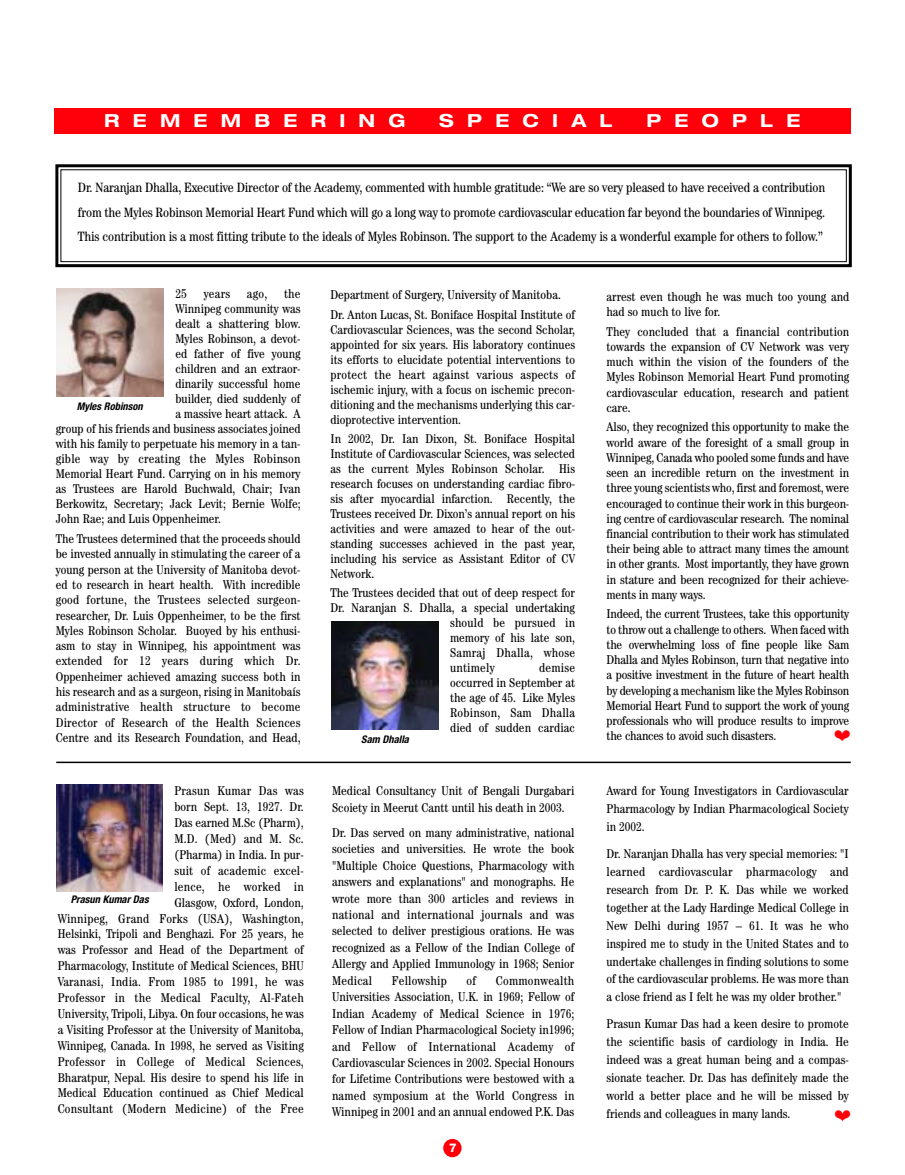
<style>
.page{position:relative;width:905px;height:1175px;background:#fff}
.page>*{position:absolute;margin:0;border:0;box-sizing:border-box;transform-origin:0 0}
.t1{font:700 expanded 18px "Helvetica Neue";letter-spacing:.735em;color:#fff}
.t2{font:condensed 13.5px/24px "Century";letter-spacing:-.01em;color:#000;text-align:justify}
.t3{font:condensed 12.75px/15.3px "Century";color:#000;text-align:justify}
.t4{font:condensed 12.75px "Century";letter-spacing:.02em;color:#000}
.t5{font:800 12px "Helvetica Neue";color:#fff}
.t6{font:italic 700 condensed 10.5px "Helvetica Neue";color:#000}
</style>
<div class="page">
<div style="left:443px;top:1138px;width:18px;height:19px;background:#ff000a;border-radius:50%"></div>
<img style="left:56px;top:288px;width:107px;height:108px">
<div style="left:54px;top:108px;width:796px;height:26px;background:#ff000a"></div>
<img style="left:56px;top:785px;width:106px;height:106px">
<div style="left:55px;top:164px;width:796px;height:103px;border:3px solid #000"></div>
<div style="left:60px;top:169px;width:786px;height:93px;border:1px solid #000"></div>
<hr style="left:56px;top:761px;width:794px;height:2px;background:#000">
<img style="left:331px;top:622px;width:107px;height:107px">
<h1 class="t1" style="left:104px;top:114px;width:303px">REMEMBERING</h1>
<h1 class="t1" style="left:439px;top:114px;width:175px">SPECIAL</h1>
<h1 class="t1" style="left:646px;top:114px;width:156px">PEOPLE</h1>
<p class="t2" style="left:78px;top:177px;width:748px">Dr. Naranjan Dhalla, Executive Director of the Academy, commented with humble gratitude: “We are so very pleased to have received a contribution from the Myles Robinson Memorial Heart Fund which will go a long way to promote cardiovascular education far beyond the boundaries of Winnipeg.<br>This contribution is a most fitting tribute to the ideals of Myles Robinson. The support to the Academy is a wonderful example for others to follow.”</p>
<p class="t3" style="left:175px;top:287px;width:13px">25</p>
<p class="t3" style="left:204px;top:287px;width:28px">years</p>
<p class="t3" style="left:247px;top:287px;width:22px">ago,</p>
<p class="t3" style="left:284px;top:287px;width:18px">the</p>
<p class="t3" style="left:175px;top:302px;width:127px">Winnipeg community was</p>
<p class="t3" style="left:175px;top:317px;width:127px">dealt a shattering blow.</p>
<p class="t3" style="left:175px;top:332px;width:127px">Myles Robinson, a devot-</p>
<p class="t3" style="left:175px;top:347px;width:127px">ed father of five young</p>
<p class="t3" style="left:175px;top:362px;width:127px">children and an extraor-</p>
<p class="t3" style="left:175px;top:377px;width:127px">dinarily successful home</p>
<p class="t3" style="left:175px;top:392px;width:127px">builder, died suddenly of</p>
<p class="t3" style="left:175px;top:407px;width:127px">a massive heart attack. A</p>
<p class="t3" style="left:56px;top:422px;width:246px">group of his friends and business associates joined</p>
<p class="t3" style="left:56px;top:437px;width:246px">with his family to perpetuate his memory in a tan-</p>
<p class="t4" style="left:56px;top:454px;width:246px">gible way by creating the Myles Robinson</p>
<p class="t3" style="left:56px;top:467px;width:246px">Memorial Heart Fund. Carrying on in his memory</p>
<p class="t3" style="left:56px;top:482px;width:246px">as Trustees are Harold Buchwald, Chair; Ivan</p>
<p class="t3" style="left:56px;top:497px;width:246px">Berkowitz, Secretary; Jack Levit; Bernie Wolfe;</p>
<p class="t3" style="left:56px;top:512px;width:167px">John Rae; and Luis Oppenheimer.</p>
<p class="t3" style="left:56px;top:532px;width:246px">The Trustees determined that the proceeds should be invested annually in stimulating the career of a young person at the University of Manitoba devot&shy;ed to research in heart health. With incredible good fortune, the Trustees selected surgeon&shy;researcher, Dr. Luis Oppenheimer, to be the first Myles Robinson Scholar. Buoyed by his enthusi&shy;asm to stay in Winnipeg, his appointment was extended for 12 years during which Dr.<br>Oppenheimer achieved amazing success both in his research and as a surgeon, rising in Manitobaís administrative health structure to become Director of Research of the Health Sciences Centre and its Research Foundation, and Head,</p>
<p class="t6" style="left:77px;top:402px;width:68px">Myles Robinson</p>
<p class="t3" style="left:330px;top:286px;width:246px;line-height:19.4px">Department of Surgery, University of Manitoba.<br>Dr. Anton Lucas, St. Boniface Hospital Institute of</p>
<p class="t3" style="left:330px;top:323px;width:246px">Cardiovascular Sciences, was the second Scholar, appointed for six years. His laboratory continues its efforts to elucidate potential interventions to protect the heart against various aspects of ischemic injury, with a focus on ischemic precon&shy;ditioning and the mechanisms underlying this car&shy;dioprotective intervention.</p>
<p class="t3" style="left:330px;top:432px;width:246px">In 2002, Dr. Ian Dixon, St. Boniface Hospital Institute of Cardiovascular Sciences, was selected as the current Myles Robinson Scholar. His research focuses on understanding cardiac fibro&shy;sis after myocardial infarction. Recently, the Trustees received Dr. Dixon’s annual report on his activities and were amazed to hear of the out&shy;standing successes achieved in the past year, including his service as Assistant Editor of CV Network.</p>
<p class="t3" style="left:330px;top:586px;width:246px">The Trustees decided that out of deep respect for</p>
<p class="t3" style="left:330px;top:601px;width:246px">Dr. Naranjan S. Dhalla, a special undertaking</p>
<p class="t4" style="left:450px;top:618px;width:126px">should be pursued in</p>
<p class="t3" style="left:450px;top:631px;width:126px">memory of his late son,</p>
<p class="t4" style="left:450px;top:648px;width:126px">Samraj Dhalla, whose</p>
<p class="t4" style="left:450px;top:663px;width:46px">untimely</p>
<p class="t3" style="left:450px;top:661px;width:126px;text-indent:89px">demise occurred in September at the age of 45. Like Myles Robinson, Sam Dhalla died of sudden cardiac</p>
<p class="t6" style="left:361px;top:735px;width:49px">Sam Dhalla</p>
<p class="t3" style="left:58px;top:784px;width:247px;line-height:15.9px;text-align:right">Prasun Kumar Das was<br>born Sept. 13, 1927. Dr.<br>Das earned M.Sc (Pharm),<br>M.D. (Med) and M. Sc.<br>(Pharma) in India. In pur-<br>suit of academic excel-<br>lence, he worked in<br>Glasgow, Oxford, London,<br>Winnipeg, Grand Forks (USA), Washington, Helsinki, Tripoli and Benghazi. For 25 years, he was Professor and Head of the Department of Pharmacology, Institute of Medical Sciences, BHU Varanasi, India. From 1985 to 1991, he was Professor in the Medical Faculty, Al-Fateh University, Tripoli, Libya. On four occasions, he was a Visiting Professor at the University of Manitoba, Winnipeg, Canada. In 1998, he served as Visiting Professor in College of Medical Sciences, Bharatpur, Nepal. His desire to spend his life in Medical Education continued as Chief Medical Consultant (Modern Medicine) of the Free</p>
<p class="t3" style="left:332px;top:783px;width:244px;line-height:16.5px">Medical Consultancy Unit of Bengali Durgabari<br>Scoiety in Meerut Cantt until his death in 2003.</p>
<p class="t3" style="left:332px;top:825px;width:244px;line-height:16.5px">Dr. Das served on many administrative, national societies and universities. He wrote the book "Multiple Choice Questions, Pharmacology with answers and explanations" and monographs. He wrote more than 300 articles and reviews in national and international journals and was selected to deliver prestigious orations. He was recognized as a Fellow of the Indian College of Allergy and Applied Immunology in 1968; Senior Medical</p>
<p class="t6" style="left:71px;top:895px;width:79px">Prasun Kumar Das</p>
<p class="t3" style="left:332px;top:973px;width:244px;line-height:16.5px;text-indent:164px">Commonwealth Universities Association, U.K. in 1969; Fellow of Indian Academy of Medical Science in 1976; Fellow of Indian Pharmacological Society in1996; and Fellow of International Academy of Cardiovascular Sciences in 2002. Special Honours for Lifetime Contributions were bestowed with a named symposium at the World Congress in Winnipeg in 2001 and an annual endowed P.K. Das</p>
<p class="t4" style="left:392px;top:976px;width:56px">Fellowship</p>
<p class="t3" style="left:466px;top:973px;width:11px">of</p>
<p class="t5" style="left:449px;top:1143px;width:9px">7</p>
<p class="t3" style="left:606px;top:290px;width:244px">arrest even though he was much too young and had so much to live for.</p>
<p class="t3" style="left:606px;top:325px;width:244px">They concluded that a financial contribution towards the expansion of CV Network was very much within the vision of the founders of the Myles Robinson Memorial Heart Fund promoting cardiovascular education, research and patient care.</p>
<p class="t3" style="left:606px;top:420px;width:244px">Also, they recognized this opportunity to make the world aware of the foresight of a small group in Winnipeg, Canada who pooled some funds and have seen an incredible return on the investment in three young scientists who, first and foremost, were encouraged to continue their work in this burgeon&shy;ing centre of cardiovascular research. The nominal financial contribution to their work has stimulated their being able to attract many times the amount in other grants. Most importantly, they have grown in stature and been recognized for their achieve&shy;ments in many ways.</p>
<p class="t3" style="left:606px;top:607px;width:244px">Indeed, the current Trustees, take this opportunity to throw out a challenge to others. When faced with the overwhelming loss of fine people like Sam Dhalla and Myles Robinson, turn that negative into a positive investment in the future of heart health by developing a mechanism like the Myles Robinson Memorial Heart Fund to support the work of young professionals who will produce results to improve the chances to avoid such disasters.</p>
<p class="t3" style="left:606px;top:783px;width:244px;line-height:18px">Award for Young Investigators in Cardiovascular Pharmacology by Indian Pharmacological Society in 2002.</p>
<p class="t3" style="left:606px;top:845px;width:244px;line-height:18px">Dr. Naranjan Dhalla has very special memories: "I learned cardiovascular pharmacology and research from Dr. P. K. Das while we worked together at the Lady Hardinge Medical College in New Delhi during 1957 – 61. It was he who inspired me to study in the United States and to undertake challenges in finding solutions to some of the cardiovascular problems. He was more than a close friend as I felt he was my older brother."</p>
<p class="t3" style="left:606px;top:1015px;width:244px;line-height:18px">Prasun Kumar Das had a keen desire to promote the scientific basis of cardiology in India. He indeed was a great human being and a compas&shy;sionate teacher. Dr. Das has definitely made the world a better place and he will be missed by friends and colleagues in many lands.</p>
</div>
